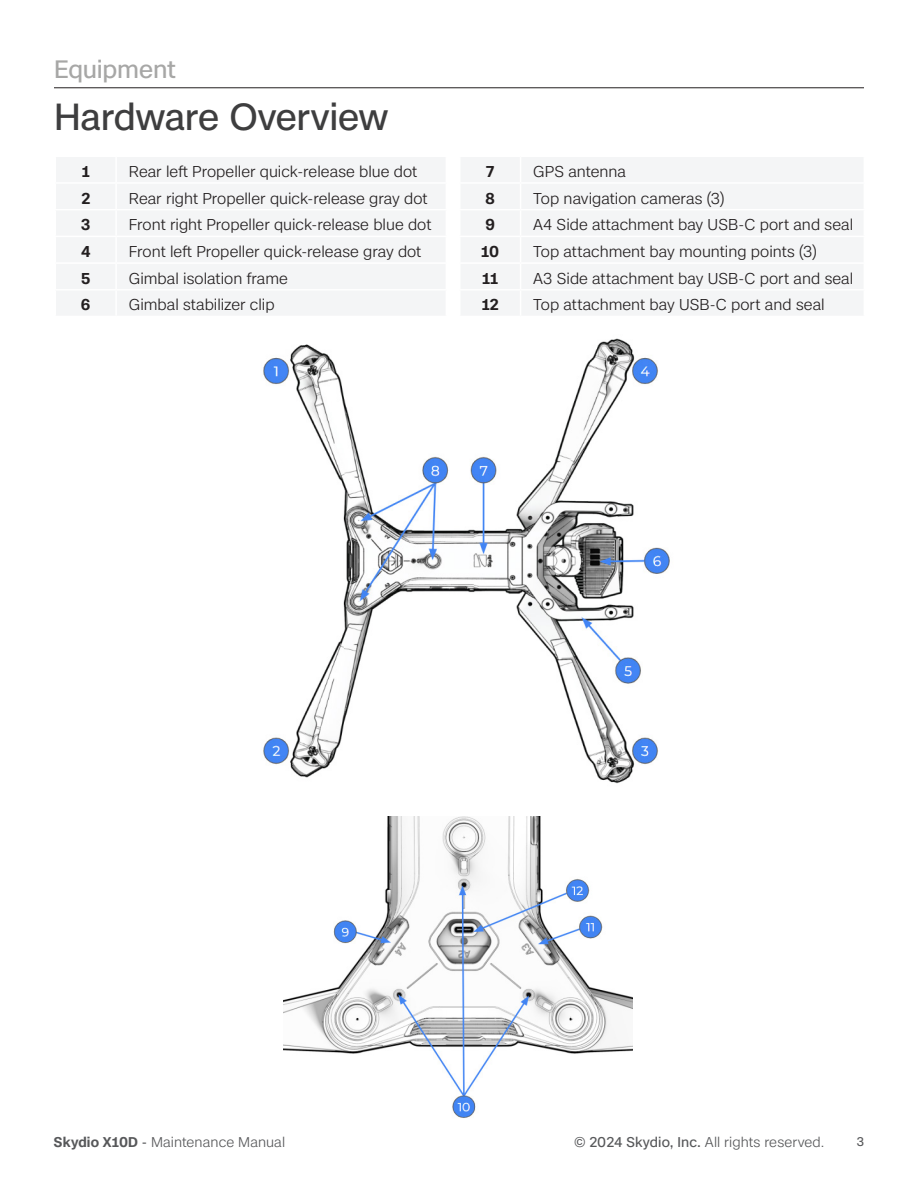
<style>
.page{position:relative;width:918px;height:1188px;background:#fff}
.page>*{position:absolute;margin:0;border:0;box-sizing:border-box;transform-origin:0 0}
.Heading_2{font:36px "Case";letter-spacing:-.01em;color:#3e3e3f}
.Section_Headings_Eyebrow{font:24px "Case";letter-spacing:-.01em;color:#a7a7a6}
.Numbered_list{font:300 15px "Case";color:#231f20}
.Numbered_list-2{font:600 15px "Case";color:#231f20}
.t1{font:300 13.5px "Case";letter-spacing:.005em;color:#57585a}
.t2{font:12px "Case";color:#57585a}
.s1{font-weight:600}
.s2{font-weight:400}
</style>
<div class="page">
<hr style="left:54px;top:87px;width:810px;height:1px;background:#231f20">
<img style="left:263px;top:338px;width:407px;height:446px">
<img style="left:284px;top:816px;width:348px;height:302px">
<div style="left:56px;top:157px;width:389px;height:158px;background:#f4f5f6"></div>
<hr style="left:115px;top:157px;width:2px;height:25px;background:#fff">
<hr style="left:55px;top:182px;width:61px;height:2px;background:#fff">
<hr style="left:116px;top:182px;width:331px;height:2px;background:#fff">
<hr style="left:115px;top:184px;width:2px;height:25px;background:#fff">
<hr style="left:55px;top:209px;width:61px;height:1px;background:#fff">
<hr style="left:116px;top:209px;width:331px;height:1px;background:#fff">
<hr style="left:115px;top:210px;width:2px;height:26px;background:#fff">
<hr style="left:55px;top:236px;width:61px;height:1px;background:#fff">
<hr style="left:116px;top:236px;width:331px;height:1px;background:#fff">
<hr style="left:115px;top:237px;width:2px;height:25px;background:#fff">
<hr style="left:55px;top:262px;width:61px;height:2px;background:#fff">
<hr style="left:116px;top:262px;width:331px;height:2px;background:#fff">
<hr style="left:115px;top:264px;width:2px;height:25px;background:#fff">
<hr style="left:55px;top:289px;width:61px;height:2px;background:#fff">
<hr style="left:116px;top:289px;width:331px;height:2px;background:#fff">
<hr style="left:115px;top:291px;width:2px;height:25px;background:#fff">
<div style="left:461px;top:157px;width:402px;height:158px;background:#f4f5f6"></div>
<hr style="left:459px;top:182px;width:62px;height:2px;background:#fff">
<hr style="left:521px;top:182px;width:344px;height:2px;background:#fff">
<hr style="left:459px;top:209px;width:62px;height:1px;background:#fff">
<hr style="left:521px;top:209px;width:344px;height:1px;background:#fff">
<hr style="left:459px;top:236px;width:62px;height:1px;background:#fff">
<hr style="left:521px;top:236px;width:344px;height:1px;background:#fff">
<hr style="left:459px;top:262px;width:62px;height:2px;background:#fff">
<hr style="left:521px;top:262px;width:344px;height:2px;background:#fff">
<hr style="left:459px;top:289px;width:62px;height:2px;background:#fff">
<hr style="left:521px;top:289px;width:344px;height:2px;background:#fff">
<svg style="left:520px;top:157px;width:1px;height:158px"></svg>
<p class="Section_Headings_Eyebrow" style="left:54px;top:51px;width:123px">Equipment</p>
<p class="Heading_2" style="left:54px;top:90px;width:336px">Hardware Overview</p>
<p class="Numbered_list-2" style="left:82px;top:160px;width:9px">1</p>
<p class="Numbered_list" style="left:129px;top:160px;width:290px">Rear left Propeller quick-release blue dot</p>
<p class="Numbered_list-2" style="left:81px;top:187px;width:10px">2</p>
<p class="Numbered_list" style="left:129px;top:187px;width:300px">Rear right Propeller quick-release gray dot</p>
<p class="Numbered_list-2" style="left:81px;top:213px;width:11px">3</p>
<p class="Numbered_list" style="left:129px;top:214px;width:304px">Front right Propeller quick-release blue dot</p>
<p class="Numbered_list-2" style="left:81px;top:240px;width:11px">4</p>
<p class="Numbered_list" style="left:129px;top:240px;width:294px">Front left Propeller quick-release gray dot</p>
<p class="Numbered_list-2" style="left:81px;top:267px;width:11px">5</p>
<p class="Numbered_list" style="left:129px;top:267px;width:161px">Gimbal isolation frame</p>
<p class="Numbered_list-2" style="left:81px;top:293px;width:11px">6</p>
<p class="Numbered_list" style="left:129px;top:294px;width:147px">Gimbal stabilizer clip</p>
<p class="Numbered_list-2" style="left:486px;top:160px;width:10px">7</p>
<p class="Numbered_list" style="left:533px;top:160px;width:94px">GPS antenna</p>
<p class="Numbered_list-2" style="left:486px;top:187px;width:11px">8</p>
<p class="Numbered_list" style="left:533px;top:187px;width:193px">Top navigation cameras (3)</p>
<p class="Numbered_list-2" style="left:485px;top:213px;width:11px">9</p>
<p class="Numbered_list" style="left:533px;top:214px;width:321px">A4 Side attachment bay USB-C port and seal</p>
<p class="Numbered_list-2" style="left:481px;top:240px;width:19px">10</p>
<p class="Numbered_list" style="left:533px;top:240px;width:285px">Top attachment bay mounting points (3)</p>
<p class="Numbered_list-2" style="left:482px;top:267px;width:17px">11</p>
<p class="Numbered_list" style="left:533px;top:267px;width:321px">A3 Side attachment bay USB-C port and seal</p>
<p class="Numbered_list-2" style="left:482px;top:293px;width:18px">12</p>
<p class="Numbered_list" style="left:533px;top:294px;width:293px">Top attachment bay USB-C port and seal</p>
<p class="t1" style="left:54px;top:1132px;width:233px"><span class="s1">Skydio X10D</span> <span class="s2">-</span> Maintenance Manual</p>
<p class="t1" style="left:574px;top:1132px;width:252px"><span class="s2">© 2024 Skydio, Inc.</span> All rights reserved.</p>
<p class="t2" style="left:857px;top:1132px;width:9px">3</p>
</div>
